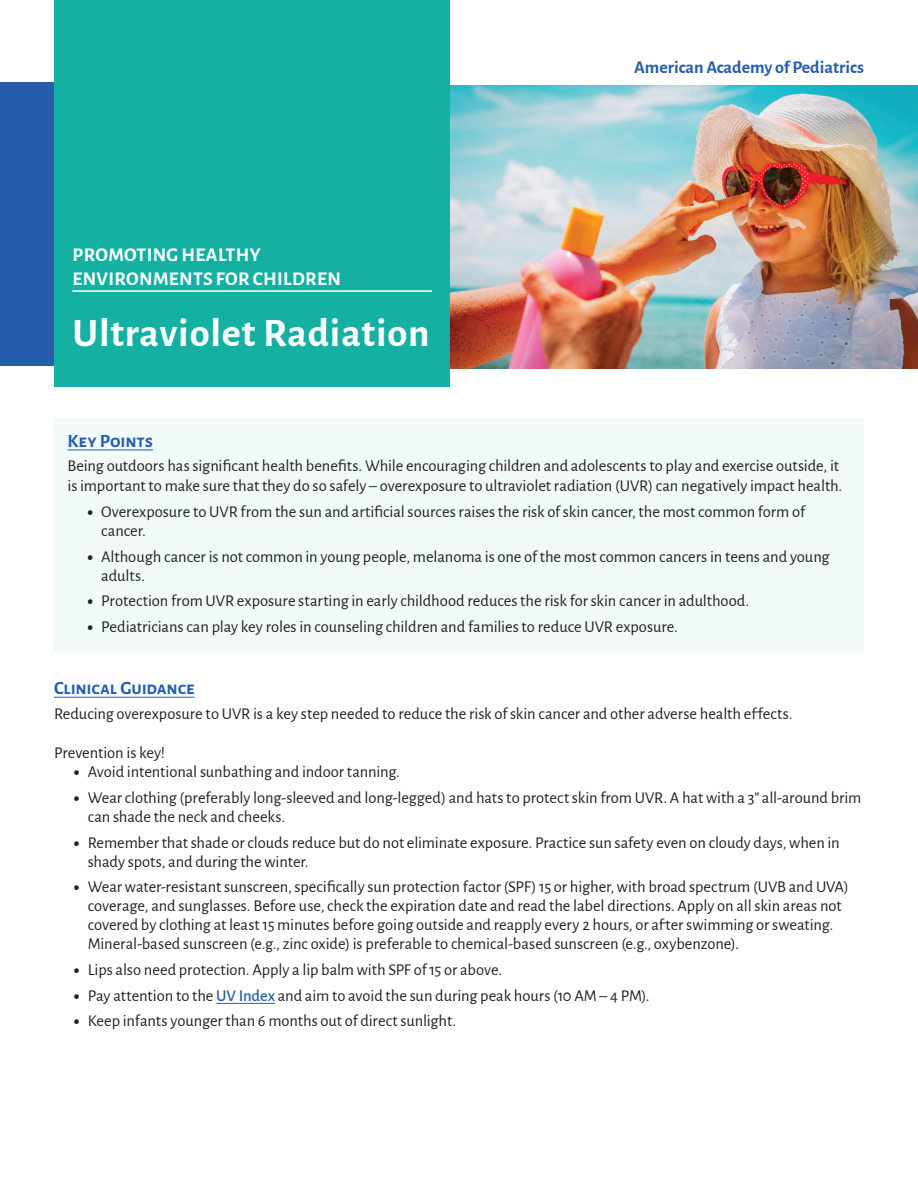
<style>
.page{position:relative;width:918px;height:1188px;background:#fff}
.page>*{position:absolute;margin:0;border:0;box-sizing:border-box;transform-origin:0 0}
.t1{font:700 40.5px "Alegreya Sans";letter-spacing:.02em;color:#fff}
.t2{font:700 19.5px/23.4px "Alegreya Sans";letter-spacing:.02em;color:#fff}
.t3{font:700 18.75px "Alegreya Sans";color:#275eac}
.t4{font:700 18px "Alegreya Sans";color:#275eac}
.t5{font:16.5px/18.9px "Alegreya Sans";letter-spacing:-.005em;color:#231f20}
.s1{font-weight:900}
.s2{font-weight:500;color:#275eac}
</style>
<div class="page">
<img style="left:449px;top:85px;width:469px;height:284px">
<div style="left:54px;top:0;width:395px;height:387px;background:#14b1a3"></div>
<div style="left:0;top:82px;width:54px;height:284px;background:#275eac"></div>
<hr style="left:54px;top:697px;width:141px;height:1px;background:#275eac">
<hr style="left:216px;top:1003px;width:59px;height:1px;background:#2865b1">
<div style="left:54px;top:418px;width:810px;height:234px;background:#f1f9f9"></div>
<hr style="left:68px;top:450px;width:85px;height:1px;background:#275eac">
<hr style="left:72px;top:290px;width:360px;height:2px;background:#fff">
<p class="t2" style="left:73px;top:242px;width:270px">PROMOTING HEALTHY<br>ENVIRONMENTS FOR CHILDREN</p>
<h1 class="t1" style="left:72px;top:303px;width:359px">Ultraviolet Radiation</h1>
<p class="t4" style="left:634px;top:54px;width:231px">American Academy of Pediatrics</p>
<p class="t3" style="left:68px;top:427px;width:87px">Key Points</p>
<p class="t5" style="left:68px;top:455px;width:776px;line-height:19.8px">Being outdoors has significant health benefits. While encouraging children and adolescents to play and exercise outside, it is important to make sure that they do so safely – overexposure to ultraviolet radiation (UVR) can negatively impact health.</p>
<p class="t5" style="left:101px;top:501px;width:705px;text-indent:-13px"><span class="s1">•</span> Overexposure to UVR from the sun and artificial sources raises the risk of skin cancer, the most common form of cancer.</p>
<p class="t5" style="left:101px;top:546px;width:730px;text-indent:-13px"><span class="s1">•</span> Although cancer is not common in young people, melanoma is one of the most common cancers in teens and young adults.</p>
<p class="t5" style="left:88px;top:591px;width:663px"><span class="s1">•</span> Protection from UVR exposure starting in early childhood reduces the risk for skin cancer in adulthood.</p>
<p class="t5" style="left:88px;top:616px;width:592px"><span class="s1">•</span> Pediatricians can play key roles in counseling children and families to reduce UVR exposure.</p>
<p class="t3" style="left:54px;top:674px;width:142px">Clinical Guidance</p>
<p class="t5" style="left:54px;top:703px;width:740px">Reducing overexposure to UVR is a key step needed to reduce the risk of skin cancer and other adverse health effects.</p>
<p class="t5" style="left:54px;top:743px;width:113px">Prevention is key!</p>
<p class="t5" style="left:74px;top:762px;width:327px"><span class="s1">•</span> Avoid intentional sunbathing and indoor tanning.</p>
<p class="t5" style="left:88px;top:787px;width:775px;text-indent:-13px"><span class="s1">•</span> Wear clothing (preferably long-sleeved and long-legged) and hats to protect skin from UVR. A hat with a 3” all-around brim can shade the neck and cheeks.</p>
<p class="t5" style="left:88px;top:832px;width:754px;text-indent:-13px"><span class="s1">•</span> Remember that shade or clouds reduce but do not eliminate exposure. Practice sun safety even on cloudy days, when in shady spots, and during the winter.</p>
<p class="t5" style="left:88px;top:877px;width:763px;text-indent:-13px"><span class="s1">•</span> Wear water-resistant sunscreen, specifically sun protection factor (SPF) 15 or higher, with broad spectrum (UVB and UVA) coverage, and sunglasses. Before use, check the expiration date and read the label directions. Apply on all skin areas not covered by clothing at least 15 minutes before going outside and reapply every 2 hours, or after swimming or sweating.<br>Mineral-based sunscreen (e.g., zinc oxide) is preferable to chemical-based sunscreen (e.g., oxybenzone).</p>
<p class="t5" style="left:74px;top:959px;width:429px"><span class="s1">•</span> Lips also need protection. Apply a lip balm with SPF of 15 or above.</p>
<p class="t5" style="left:74px;top:985px;width:577px"><span class="s1">•</span> Pay attention to the <span class="s2">UV Index</span> and aim to avoid the sun during peak hours (10 AM – 4 PM).</p>
<p class="t5" style="left:74px;top:1011px;width:383px"><span class="s1">•</span> Keep infants younger than 6 months out of direct sunlight.</p>
</div>
